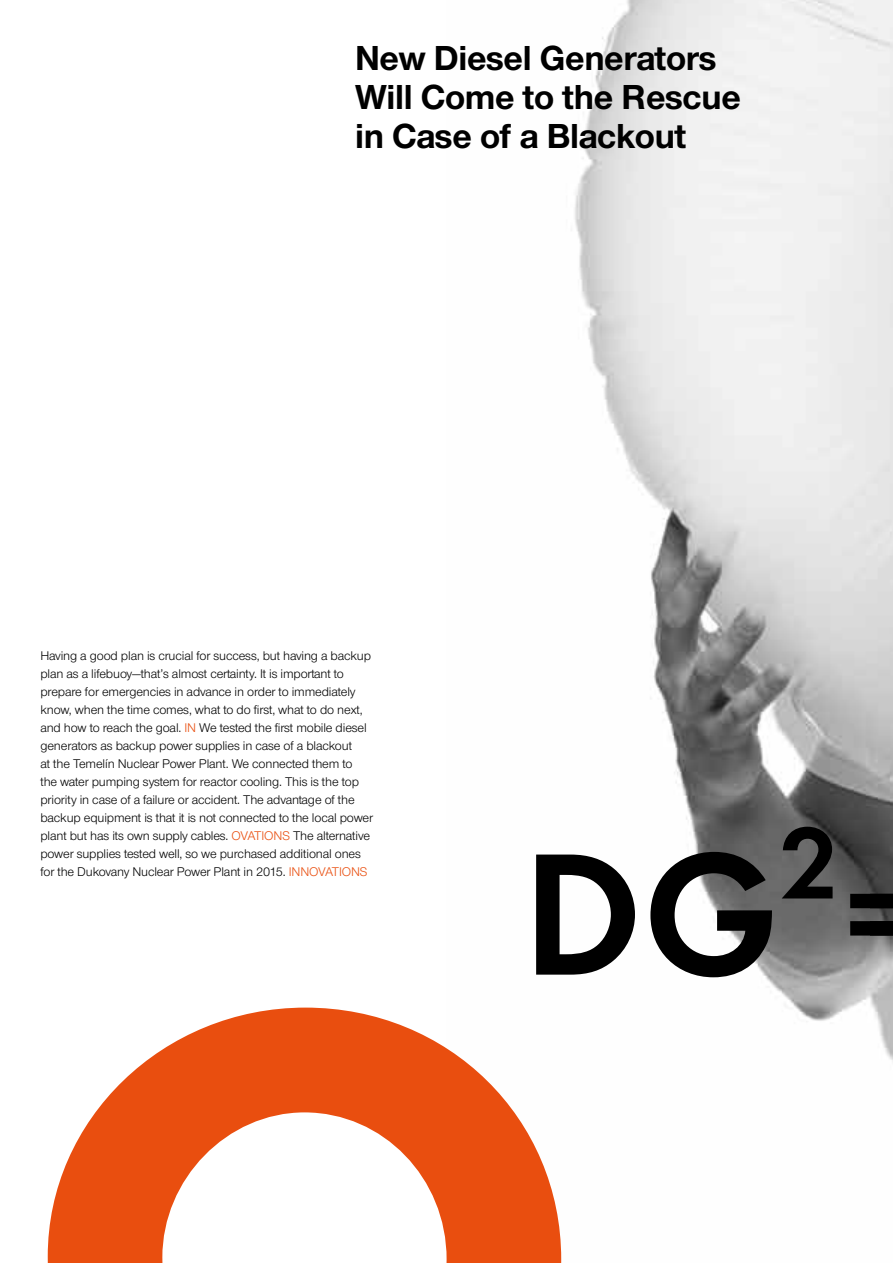
<style>
.page{position:relative;width:893px;height:1263px;background:#fff}
.page>*{position:absolute;margin:0;border:0;box-sizing:border-box;transform-origin:0 0}
.t1{font:600 979.95px "Futura CEZCE";color:#e94e0f}
.t2{font:600 180px "Futura CEZCE";color:#000}
.t3{font:700 36px/39px "Nimbus CEZCE";letter-spacing:-.01em;color:#000}
.t4{font:13.05px/18px "Nimbus CEZCE";letter-spacing:-.01em;color:#000}
.s1{color:#e94e0f}
</style>
<div class="page">
<img style="left:575px;top:0;width:318px;height:1061px">
<h3 class="t3" style="left:355px;top:38px;width:387px">New Diesel Generators<br>Will Come to the Rescue in Case of a Blackout</h3>
<p class="t4" style="left:40px;top:647px;width:334px">Having a good plan is crucial for success, but having a backup plan as a lifebuoy—that’s almost certainty. It is important to prepare for emergencies in advance in order to immediately know, when the time comes, what to do first, what to do next, and how to reach the goal. <span class="s1">IN</span> We tested the first mobile diesel generators as backup power supplies in case of a blackout<br>at the Temelín Nuclear Power Plant. We connected them to<br>the water pumping system for reactor cooling. This is the top priority in case of a failure or accident. The advantage of the backup equipment is that it is not connected to the local power plant but has its own supply cables. <span class="s1">OVATIONS</span> The alternative power supplies tested well, so we purchased additional ones for the Dukovany Nuclear Power Plant in 2015. <span class="s1">INNOVATIONS</span></p>
<h2 class="t2" style="left:522px;top:808px;width:421px">DG<sup>2</sup>=</h2>
<h1 class="t1" style="left:9px;top:593px;width:593px">o</h1>
</div>
